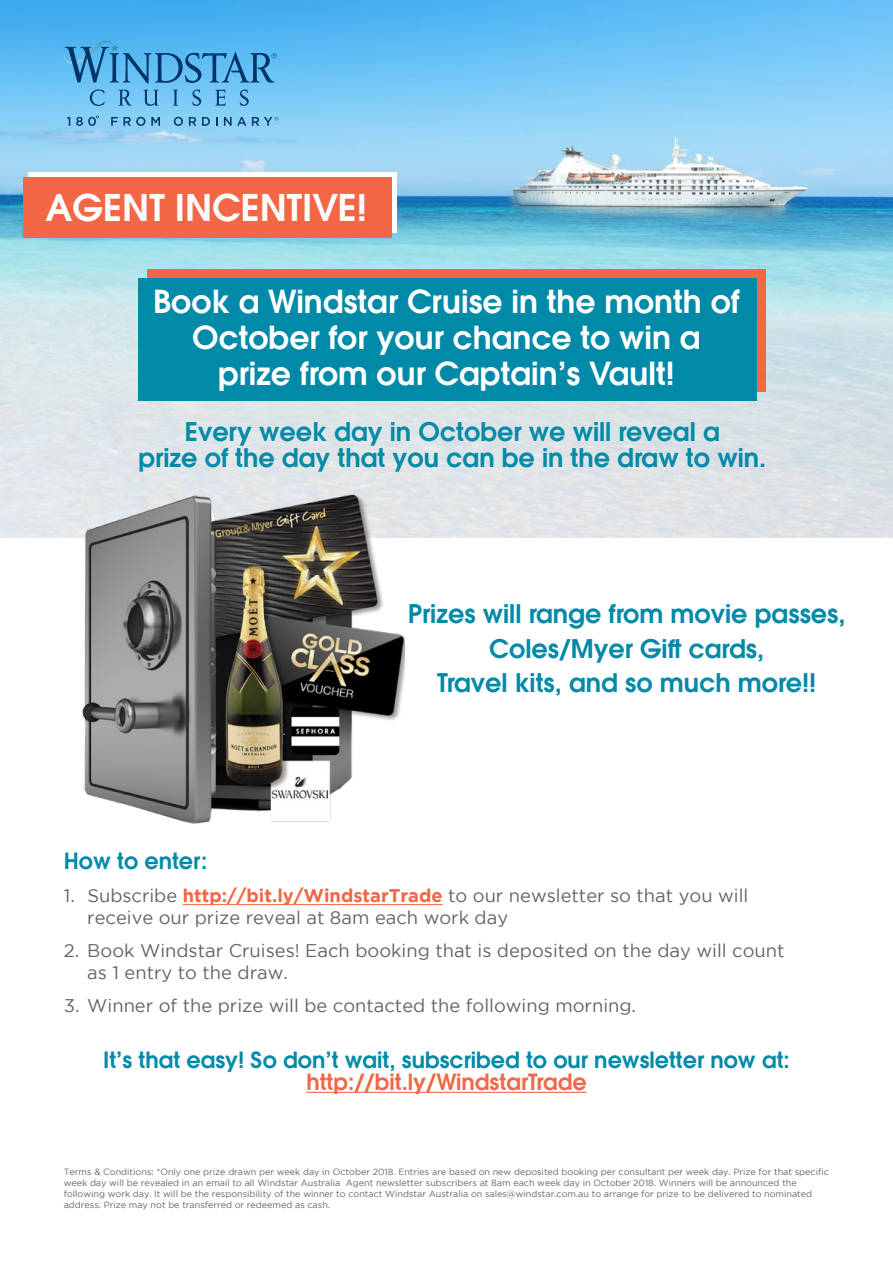
<style>
.page{position:relative;width:893px;height:1263px;background:#fff}
.page>*{position:absolute;margin:0;border:0;box-sizing:border-box;transform-origin:0 0}
.t1{font:36.6px "ITC Avant Garde Pro JQD";color:#fff}
.t2{font:31.5px/36px "ITC Avant Garde Pro JQD";color:#fff;text-align:center}
.t3{font:25.5px/34.5px "ITC Avant Garde Pro JQD";color:#008aa8;text-align:center}
.t4{font:22.2px "ITC Avant Garde Pro JQD";color:#008aa8}
.t5{font:22.2px "ITC Avant Garde Pro JQD";color:#f26746}
.t6{font:18.3px/21.9px "Gotham";color:#636466}
.t7{font:9px/10.8px "Gotham";color:#636466}
.s1{font-weight:700;color:#f26746}
</style>
<div class="page">
<img style="left:0;top:0;width:893px;height:538px">
<svg style="left:64px;top:41px;width:213px;height:65px;background:#55a8db"></svg>
<svg style="left:67px;top:117px;width:3px;height:9px"></svg>
<svg style="left:76px;top:116px;width:23px;height:10px"></svg>
<svg style="left:111px;top:117px;width:7px;height:9px"></svg>
<svg style="left:124px;top:117px;width:21px;height:9px"></svg>
<svg style="left:151px;top:117px;width:9px;height:9px"></svg>
<svg style="left:174px;top:117px;width:9px;height:9px"></svg>
<svg style="left:189px;top:117px;width:7px;height:9px"></svg>
<svg style="left:202px;top:117px;width:8px;height:9px"></svg>
<svg style="left:216px;top:117px;width:2px;height:9px"></svg>
<svg style="left:224px;top:117px;width:22px;height:9px"></svg>
<svg style="left:252px;top:117px;width:26px;height:9px"></svg>
<div style="left:28px;top:172px;width:368px;height:61px;background:#fff"></div>
<div style="left:147px;top:269px;width:619px;height:123px;background:#f26746"></div>
<div style="left:138px;top:278px;width:619px;height:123px;background:#008aa8"></div>
<div style="left:23px;top:177px;width:369px;height:61px;background:#f26746"></div>
<hr style="left:183px;top:904px;width:260px;height:1px;background:#f26746">
<hr style="left:306px;top:1092px;width:281px;height:1px;background:#f26746">
<img style="left:8px;top:481px;width:397px;height:343px">
<h1 class="t1" style="left:46px;top:184px;width:323px">AGENT INCENTIVE!</h1>
<h2 class="t2" style="left:153px;top:283px;width:588px">Book a Windstar Cruise in the month of<br>October for your chance to win a prize from our Captain’s Vault!</h2>
<h3 class="t3" style="left:138px;top:419px;width:629px;line-height:25.5px">Every week day in October we will reveal a<br>prize of the day that you can be in the draw to win.</h3>
<h3 class="t3" style="left:408px;top:596px;width:439px">Prizes will range from movie passes,<br>Coles/Myer Gift cards,<br>Travel kits, and so much more!!</h3>
<h3 class="t4" style="left:64px;top:846px;width:145px">How to enter:</h3>
<h3 class="t6" style="left:87px;top:885px;width:662px;text-indent:-24px">1. Subscribe <span class="s1">http://bit.ly/WindstarTrade</span> to our newsletter so that you will receive our prize reveal at 8am each work day</h3>
<h3 class="t6" style="left:87px;top:940px;width:699px;text-indent:-24px">2. Book Windstar Cruises! Each booking that is deposited on the day will count as 1 entry to the draw.</h3>
<h3 class="t6" style="left:64px;top:995px;width:574px">3. Winner of the prize will be contacted the following morning.</h3>
<h3 class="t4" style="left:103px;top:1045px;width:688px">It’s that easy! So don’t wait, subscribed to our newsletter now at:</h3>
<h3 class="t5" style="left:306px;top:1067px;width:282px">http://bit.ly/WindstarTrade</h3>
<p class="t7" style="left:64px;top:1167px;width:767px">Terms &amp; Conditions: *Only one prize drawn per week day in October 2018. Entries are based on new deposited booking per consultant per week day. Prize for that specific week day will be revealed in an email to all Windstar Australia Agent newsletter subscribers at 8am each week day in October 2018. Winners will be announced the following work day. It will be the responsibility of the winner to contact Windstar Australia on sales@windstar.com.au to arrange for prize to be delivered to nominated address. Prize may not be transferred or redeemed as cash.</p>
</div>
